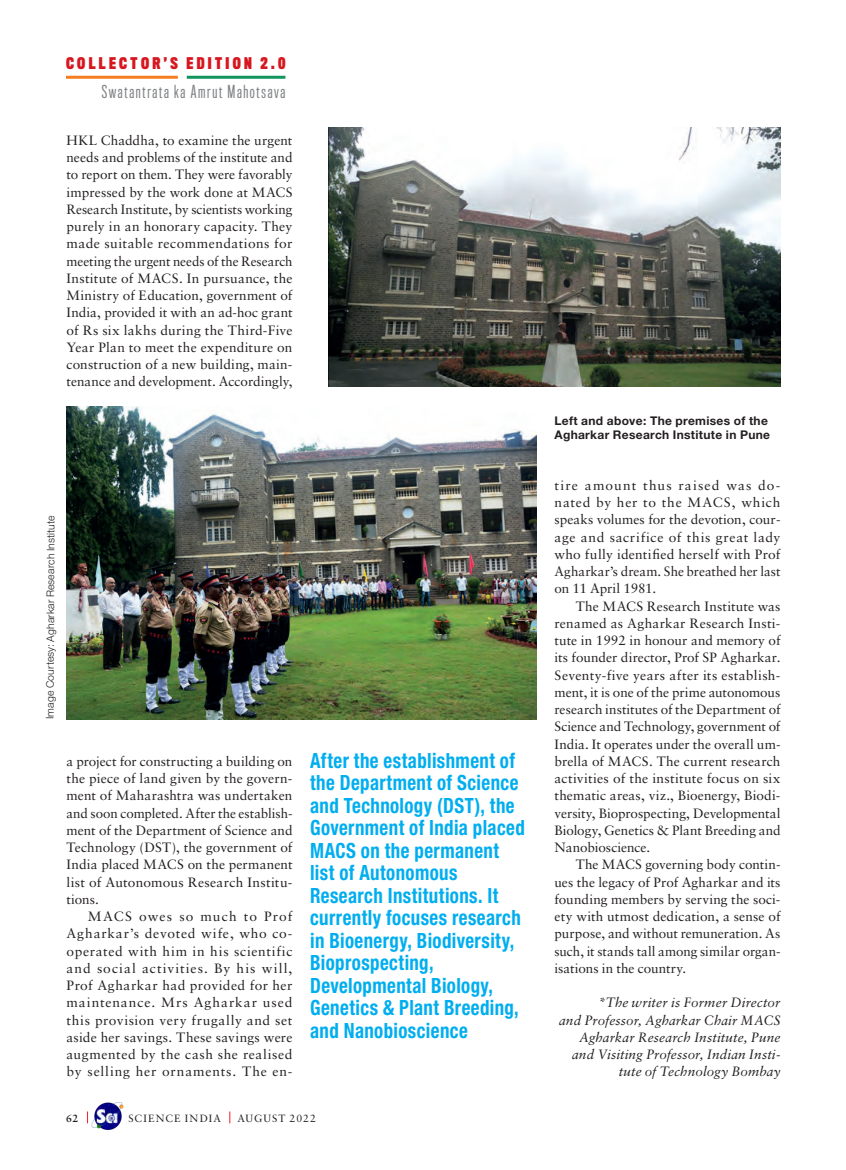
<style>
.page{position:relative;width:846px;height:1170px;background:#fff}
.page>*{position:absolute;margin:0;border:0;box-sizing:border-box;transform-origin:0 0}
.t1{font:700 condensed 21px/22.5px "Helvetica Neue LT Std";letter-spacing:.02em;color:#00aeef;scale:.9 1}
.t2{font:16.5px "Titling Gothic FB Comp";letter-spacing:.1em;color:#808285}
.t3{font:700 14.85px "Titling Gothic FB Comp";letter-spacing:.225em;color:#d7171f}
.t4{font:13.5px/17.2px "Sabon LT Std";letter-spacing:.01em;color:#231f20;text-align:justify}
.t5{font:italic 13.5px/17.2px "Sabon LT Std";letter-spacing:.01em;color:#231f20;text-align:right}
.t6{font:700 12px/13.5px "Helvetica Neue LT Std";letter-spacing:.025em;color:#231f20}
.t7{font:300 10.5px "Helvetica Neue LT Std";letter-spacing:.005em;color:#231f20}
.t8{font:10.5px "Sabon LT Std";letter-spacing:.105em;color:#231f20}
.t9{font:700 10.5px "Sabon LT Std";color:#231f20}
</style>
<div class="page">
<img style="left:91px;top:1102px;width:33px;height:28px">
<hr style="left:66px;top:76px;width:112px;height:3px;background:#f47d21">
<hr style="left:187px;top:76px;width:98px;height:3px;background:#11945d">
<img style="left:328px;top:128px;width:453px;height:258px">
<img style="left:67px;top:406px;width:470px;height:313px">
<p class="t3" style="left:66px;top:54px;width:221px">COLLECTOR’S EDITION 2.0</p>
<p class="t2" style="left:102px;top:82px;width:185px">Swatantrata ka Amrut Mahotsava</p>
<p class="t4" style="left:67px;top:131px;width:228px">HKL Chaddha, to examine the urgent needs and problems of the institute and to report on them. They were favorably impressed by the work done at MACS Research Institute, by scientists working purely in an honorary capacity. They made suitable recommendations for meeting the urgent needs of the Research Institute of MACS. In pursuance, the Ministry of Education, government of India, provided it with an ad-hoc grant of Rs six lakhs during the Third-Five Year Plan to meet the expenditure on construction of a new building, main&shy;tenance and development. Accordingly,</p>
<p class="t7" style="left:44px;top:719px;width:205px;rotate:-90deg">Image Courtesy: Agharkar Research Institute</p>
<p class="t4" style="left:67px;top:752px;width:228px">a project for constructing a building on the piece of land given by the govern&shy;ment of Maharashtra was undertaken and soon completed. After the establish&shy;ment of the Department of Science and Technology (DST), the government of India placed MACS on the permanent list of Autonomous Research Institu&shy;tions.</p>
<p class="t4" style="left:67px;top:908px;width:228px;text-indent:21px">MACS owes so much to Prof Agharkar’s devoted wife, who co&shy;operated with him in his scientific and social activities. By his will, Prof Agharkar had provided for her maintenance. Mrs Agharkar used this provision very frugally and set aside her savings. These savings were augmented by the cash she realised by selling her ornaments. The en-</p>
<p class="t1" style="left:310px;top:749px;width:240px">After the establishment of the Department of Science and Technology (DST), the<br>Government of India placed<br>MACS on the permanent list of Autonomous<br>Research Institutions. It currently focuses research in Bioenergy, Biodiversity,<br>Bioprospecting,<br>Developmental Biology,<br>Genetics &amp; Plant Breeding, and Nanobioscience</p>
<p class="t9" style="left:66px;top:1111px;width:14px">62</p>
<p class="t8" style="left:128px;top:1112px;width:94px">SCIENCE INDIA</p>
<p class="t8" style="left:237px;top:1112px;width:80px">AUGUST 2022</p>
<p class="t6" style="left:555px;top:414px;width:217px">Left and above: The premises of the<br>Agharkar Research Institute in Pune</p>
<p class="t4" style="left:555px;top:476px;width:228px">tire amount thus raised was do&shy;nated by her to the MACS, which speaks volumes for the devotion, cour&shy;age and sacrifice of this great lady who fully identified herself with Prof Agharkar’s dream. She breathed her last on 11 April 1981.</p>
<p class="t4" style="left:555px;top:597px;width:228px;text-indent:21px">The MACS Research Institute was renamed as Agharkar Research Insti&shy;tute in 1992 in honour and memory of its founder director, Prof SP Agharkar.<br>Seventy-five years after its establish&shy;ment, it is one of the prime autonomous research institutes of the Department of Science and Technology, government of India. It operates under the overall um&shy;brella of MACS. The current research activities of the institute focus on six thematic areas, viz., Bioenergy, Biodi&shy;versity, Bioprospecting, Developmental Biology, Genetics &amp; Plant Breeding and Nanobioscience.</p>
<p class="t4" style="left:555px;top:856px;width:228px;text-indent:21px">The MACS governing body contin&shy;ues the legacy of Prof Agharkar and its founding members by serving the soci&shy;ety with utmost dedication, a sense of purpose, and without remuneration. As such, it stands tall among similar organ&shy;isations in the country.</p>
<p class="t5" style="left:559px;top:994px;width:223px">*The writer is Former Director<br>and Professor, Agharkar Chair MACS Agharkar Research Institute, Pune and Visiting Professor, Indian Insti&shy;tute of Technology Bombay</p>
</div>
